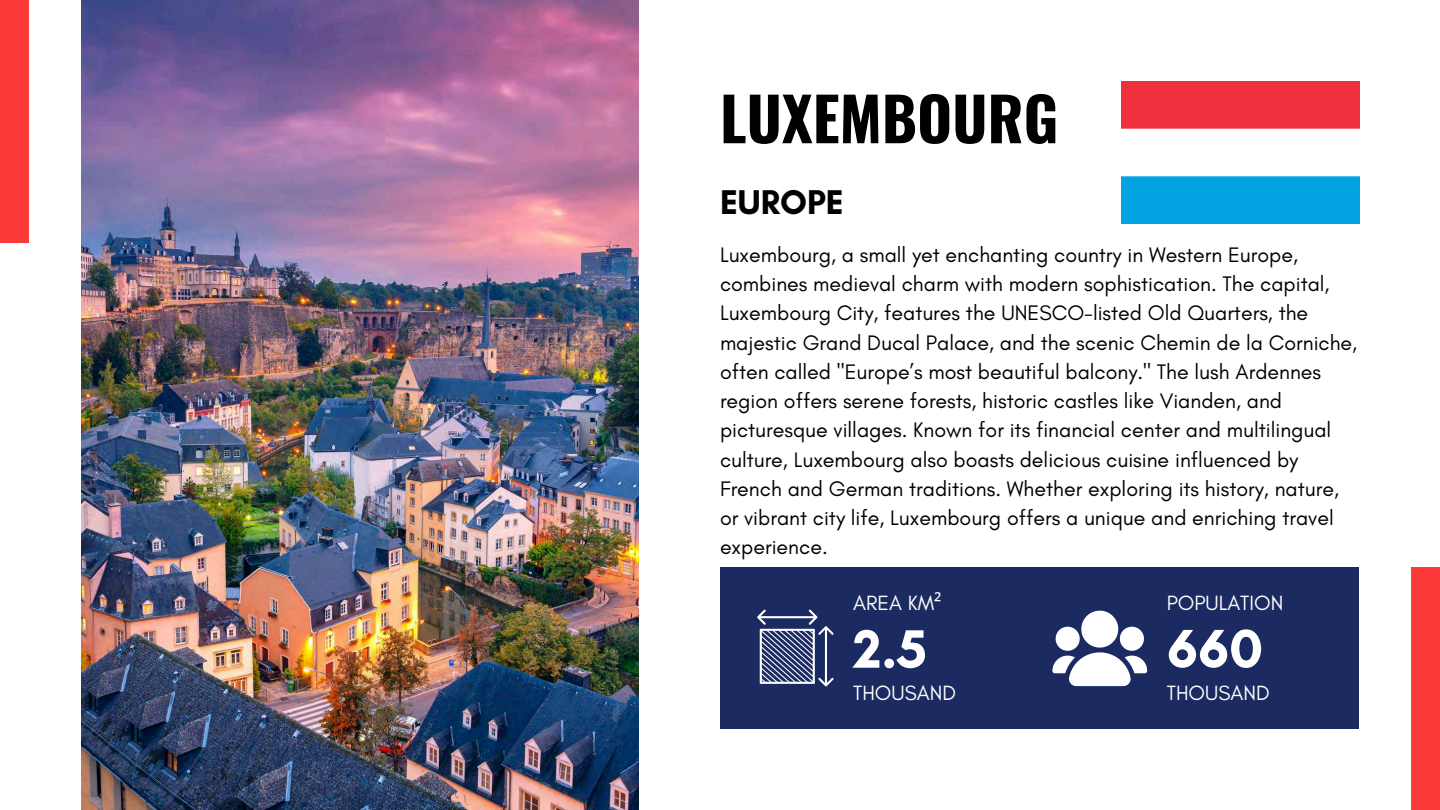
<style>
.page{position:relative;width:1440px;height:810px;background:#fff}
.page>*{position:absolute;margin:0;border:0;box-sizing:border-box;transform-origin:0 0}
.t1{font:700 60px "Oswald";color:#000}
.t2{font:700 55px "Glacial Indifference";color:#fff}
.t3{font:700 35px "Glacial Indifference";color:#000}
.t4{font:21.4px/29.3px "Glacial Indifference";color:#000}
.t5{font:21px "Glacial Indifference";color:#fff}
.s1{font-family:"Noto Sans"}
</style>
<div class="page">
<div style="left:0;top:0;width:29px;height:243px;background:#fd3a3a"></div>
<div style="left:1411px;top:567px;width:29px;height:243px;background:#fd3a3a"></div>
<img style="left:81px;top:0;width:558px;height:810px">
<div style="left:720px;top:567px;width:639px;height:162px;background:#1b2a61"></div>
<svg style="left:757px;top:610px;width:77px;height:76px"></svg>
<svg style="left:1053px;top:611px;width:94px;height:75px"></svg>
<img style="left:1121px;top:81px;width:238px;height:143px">
<h1 class="t1" style="left:720px;top:72px;width:340px">LUXEMBOURG</h1>
<h3 class="t3" style="left:720px;top:181px;width:125px">EUROPE</h3>
<p class="t4" style="left:720px;top:240px;width:639px">Luxembourg, a small yet enchanting country in Western Europe, combines medieval charm with modern sophistication. The capital, Luxembourg City, features the UNESCO-listed Old Quarters, the majestic Grand Ducal Palace, and the scenic Chemin de la Corniche, often called "Europe’s most beautiful balcony." The lush Ardennes region offers serene forests, historic castles like Vianden, and picturesque villages. Known for its financial center and multilingual culture, Luxembourg also boasts delicious cuisine influenced by French and German traditions. Whether exploring its history, nature, or vibrant city life, Luxembourg offers a unique and enriching travel experience.</p>
<p class="t5" style="left:853px;top:590px;width:90px">AREA KM<span class="s1">²</span></p>
<p class="t5" style="left:1167px;top:590px;width:118px">POPULATION</p>
<h2 class="t2" style="left:853px;top:615px;width:75px">2.5</h2>
<p class="t5" style="left:853px;top:680px;width:104px">THOUSAND</p>
<p class="t5" style="left:1167px;top:680px;width:104px">THOUSAND</p>
<h2 class="t2" style="left:1167px;top:615px;width:98px">660</h2>
</div>
